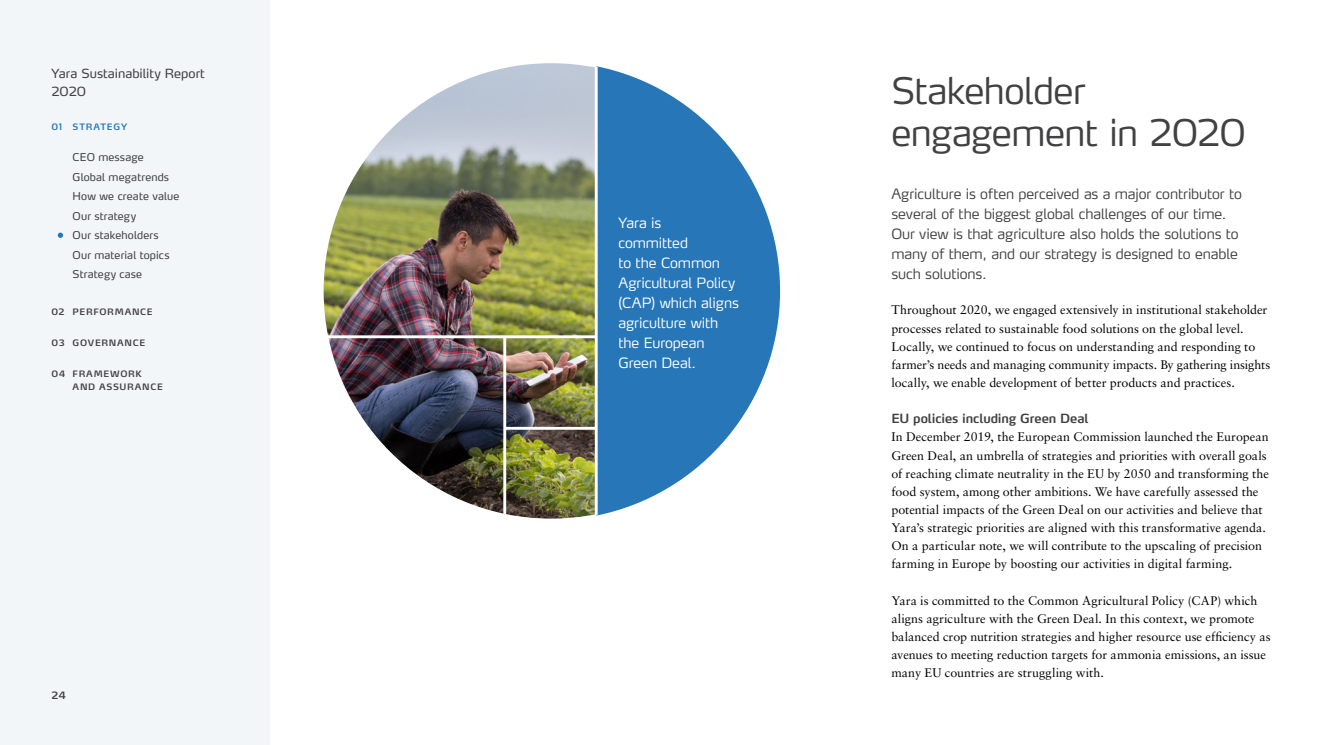
<style>
.page{position:relative;width:1322px;height:745px;background:#fff}
.page>*{position:absolute;margin:0;border:0;box-sizing:border-box;transform-origin:0 0}
.t1{font:300 36.25px/42.5px "Max LF";letter-spacing:-.02em;color:#414042}
.Ingress_Article{font:300 14px/20px "Max LF";letter-spacing:-.005em;color:#414042}
.Ingress_Article-2{font:300 14px/20px "Max LF";letter-spacing:-.005em;color:#fff}
.Brødtekst_Sabon{font:12.5px/18.1px "Sabon LT Std";color:#000}
.H4_Max{font:600 12.5px "Max LF";letter-spacing:-.005em;color:#414042}
.t2{font:12.5px/18.1px "Max LF";letter-spacing:.005em;color:#414042}
.t3{font:10.62px/19.5px "Max LF";letter-spacing:.015em;color:#414042}
.t4{font:600 10px "Max LF";color:#414042}
.t5{font:600 8.75px/13.1px "Max LF";letter-spacing:.08em;color:#414042}
.t6{font:600 8.75px "Max LF";letter-spacing:.09em;color:#2777b8}
</style>
<div class="page">
<div style="left:0;top:0;width:269px;height:744px;background:#f3f6f9"></div>
<img style="left:322px;top:62px;width:458px;height:457px;border-radius:229px">
<svg style="left:596px;top:66px;width:184px;height:449px;fill:#2777b8"></svg>
<hr style="left:503px;top:336px;width:3px;height:178px;background:#fff">
<hr style="left:595px;top:67px;width:3px;height:447px;background:#fff">
<hr style="left:327px;top:335px;width:269px;height:3px;background:#fff">
<hr style="left:505px;top:426px;width:91px;height:3px;background:#fff">
<svg style="left:58px;top:232px;width:5px;height:6px"></svg>
<p class="t2" style="left:51px;top:64px;width:155px">Yara Sustainability Report<br>2020</p>
<p class="t6" style="left:51px;top:121px;width:77px">01 STRATEGY</p>
<p class="t3" style="left:73px;top:147px;width:108px">CEO message<br>Global megatrends<br>How we create value<br>Our strategy<br>Our stakeholders<br>Our material topics<br>Strategy case</p>
<p class="t5" style="left:51px;top:305px;width:103px">02 PERFORMANCE</p>
<p class="t5" style="left:51px;top:336px;width:95px">03 GOVERNANCE</p>
<p class="t5" style="left:73px;top:367px;width:92px;text-indent:-21px">04 FRAMEWORK<br>AND ASSURANCE</p>
<p class="t4" style="left:51px;top:688px;width:16px">24</p>
<p class="Ingress_Article-2" style="left:618px;top:212px;width:122px">Yara is<br>committed<br>to the Common<br>Agricultural Policy (CAP) which aligns agriculture with the European<br>Green Deal.</p>
<h1 class="t1" style="left:891px;top:69px;width:356px">Stakeholder engagement in 2020</h1>
<p class="Ingress_Article" style="left:891px;top:183px;width:352px">Agriculture is often perceived as a major contributor to several of the biggest global challenges of our time.<br>Our view is that agriculture also holds the solutions to many of them, and our strategy is designed to enable such solutions.</p>
<p class="Brødtekst_Sabon" style="left:891px;top:300px;width:380px">Throughout 2020, we engaged extensively in institutional stakeholder processes related to sustainable food solutions on the global level.<br>Locally, we continued to focus on understanding and responding to farmer’s needs and managing community impacts. By gathering insights locally, we enable development of better products and practices.</p>
<p class="H4_Max" style="left:891px;top:410px;width:199px">EU policies including Green Deal</p>
<p class="Brødtekst_Sabon" style="left:891px;top:427px;width:379px">In December 2019, the European Commission launched the European Green Deal, an umbrella of strategies and priorities with overall goals of reaching climate neutrality in the EU by 2050 and transforming the food system, among other ambitions. We have carefully assessed the potential impacts of the Green Deal on our activities and believe that Yara’s strategic priorities are aligned with this transformative agenda.<br>On a particular note, we will contribute to the upscaling of precision farming in Europe by boosting our activities in digital farming.</p>
<p class="Brødtekst_Sabon" style="left:891px;top:590px;width:381px">Yara is committed to the Common Agricultural Policy (CAP) which aligns agriculture with the Green Deal. In this context, we promote balanced crop nutrition strategies and higher resource use efficiency as avenues to meeting reduction targets for ammonia emissions, an issue many EU countries are struggling with.</p>
</div>
